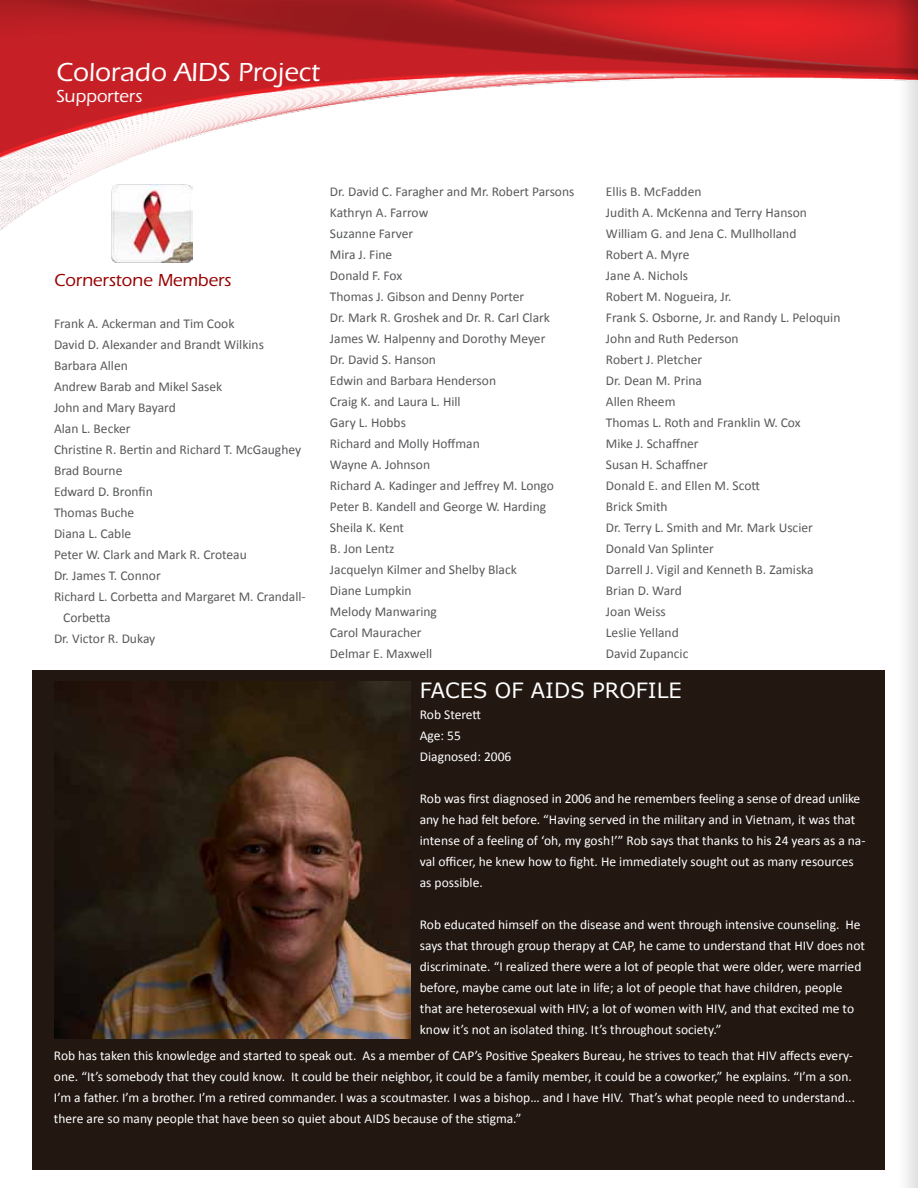
<style>
.page{position:relative;width:918px;height:1188px;background:#fff}
.page>*{position:absolute;margin:0;border:0;box-sizing:border-box;transform-origin:0 0}
.t1{font:500 27px "Itc Eras";color:#fff}
.t2{font:21px "Verdana";color:#fff}
.t3{font:500 18px "Itc Eras";color:#900}
.t4{font:500 18px "Itc Eras";color:#fff}
.t5{font:13.5px/21px "Calibri";color:#58595b}
.t6{font:13.5px/21px "Calibri";color:#fff}
</style>
<div class="page">
<img style="left:884px;top:262px;width:34px;height:926px">
<img style="left:0;top:0;width:918px;height:262px">
<div style="left:32px;top:670px;width:852px;height:500px;background:#221711"></div>
<img style="left:111px;top:185px;width:81px;height:77px">
<img style="left:54px;top:682px;width:356px;height:356px">
<h1 class="t1" style="left:56px;top:57px;width:265px">Colorado AIDS Project</h1>
<h3 class="t4" style="left:56px;top:86px;width:88px">Supporters</h3>
<h3 class="t3" style="left:54px;top:270px;width:179px">Cornerstone Members</h3>
<p class="t5" style="left:54px;top:313px;width:182px">Frank A. Ackerman and Tim Cook</p>
<p class="t5" style="left:54px;top:334px;width:211px">David D. Alexander and Brandt Wilkins</p>
<p class="t5" style="left:54px;top:355px;width:75px">Barbara Allen</p>
<p class="t5" style="left:54px;top:376px;width:170px">Andrew Barab and Mikel Sasek</p>
<p class="t5" style="left:54px;top:397px;width:123px">John and Mary Bayard</p>
<p class="t5" style="left:54px;top:418px;width:78px">Alan L. Becker</p>
<p class="t5" style="left:54px;top:439px;width:249px">Christine R. Bertin and Richard T. McGaughey</p>
<p class="t5" style="left:54px;top:460px;width:70px">Brad Bourne</p>
<p class="t5" style="left:54px;top:481px;width:100px">Edward D. Bronfin</p>
<p class="t5" style="left:54px;top:502px;width:82px">Thomas Buche</p>
<p class="t5" style="left:54px;top:523px;width:79px">Diana L. Cable</p>
<p class="t5" style="left:54px;top:544px;width:194px">Peter W. Clark and Mark R. Croteau</p>
<p class="t5" style="left:54px;top:565px;width:108px">Dr. James T. Connor</p>
<p class="t5" style="left:54px;top:586px;width:253px">Richard L. Corbetta and Margaret M. Crandall-</p>
<p class="t5" style="left:63px;top:607px;width:49px">Corbetta</p>
<p class="t5" style="left:54px;top:628px;width:103px">Dr. Victor R. Dukay</p>
<p class="t5" style="left:330px;top:180px;width:246px">Dr. David C. Faragher and Mr. Robert Parsons<br>Kathryn A. Farrow<br>Suzanne Farver<br>Mira J. Fine<br>Donald F. Fox<br>Thomas J. Gibson and Denny Porter<br>Dr. Mark R. Groshek and Dr. R. Carl Clark<br>James W. Halpenny and Dorothy Meyer<br>Dr. David S. Hanson<br>Edwin and Barbara Henderson<br>Craig K. and Laura L. Hill<br>Gary L. Hobbs<br>Richard and Molly Hoffman<br>Wayne A. Johnson<br>Richard A. Kadinger and Jeffrey M. Longo<br>Peter B. Kandell and George W. Harding<br>Sheila K. Kent<br>B. Jon Lentz<br>Jacquelyn Kilmer and Shelby Black<br>Diane Lumpkin<br>Melody Manwaring<br>Carol Mauracher<br>Delmar E. Maxwell</p>
<p class="t5" style="left:606px;top:181px;width:236px">Ellis B. McFadden<br>Judith A. McKenna and Terry Hanson<br>William G. and Jena C. Mullholland<br>Robert A. Myre<br>Jane A. Nichols<br>Robert M. Nogueira, Jr.<br>Frank S. Osborne, Jr. and Randy L. Peloquin<br>John and Ruth Pederson<br>Robert J. Pletcher<br>Dr. Dean M. Prina<br>Allen Rheem<br>Thomas L. Roth and Franklin W. Cox<br>Mike J. Schaffner<br>Susan H. Schaffner<br>Donald E. and Ellen M. Scott<br>Brick Smith<br>Dr. Terry L. Smith and Mr. Mark Uscier<br>Donald Van Splinter<br>Darrell J. Vigil and Kenneth B. Zamiska<br>Brian D. Ward<br>Joan Weiss<br>Leslie Yelland<br>David Zupancic</p>
<h2 class="t2" style="left:420px;top:677px;width:263px">FACES OF AIDS PROFILE</h2>
<p class="t6" style="left:420px;top:703px;width:93px">Rob Sterett<br>Age: 55<br>Diagnosed: 2006</p>
<p class="t6" style="left:420px;top:787px;width:447px">Rob was first diagnosed in 2006 and he remembers feeling a sense of dread unlike any he had felt before. “Having served in the military and in Vietnam, it was that intense of a feeling of ‘oh, my gosh!’” Rob says that thanks to his 24 years as a na&shy;val officer, he knew how to fight. He immediately sought out as many resources as possible.</p>
<p class="t6" style="left:420px;top:913px;width:447px">Rob educated himself on the disease and went through intensive counseling. He says that through group therapy at CAP, he came to understand that HIV does not discriminate. “I realized there were a lot of people that were older, were married before, maybe came out late in life; a lot of people that have children, people that are heterosexual with HIV; a lot of women with HIV, and that excited me to know it’s not an isolated thing. It’s throughout society.”</p>
<p class="t6" style="left:54px;top:1045px;width:803px">Rob has taken this knowledge and started to speak out. As a member of CAP’s Positive Speakers Bureau, he strives to teach that HIV affects every&shy;one. “It’s somebody that they could know. It could be their neighbor, it could be a family member, it could be a coworker,” he explains. “I’m a son.<br>I’m a father. I’m a brother. I’m a retired commander. I was a scoutmaster. I was a bishop… and I have HIV. That’s what people need to understand... there are so many people that have been so quiet about AIDS because of the stigma.”</p>
</div>
